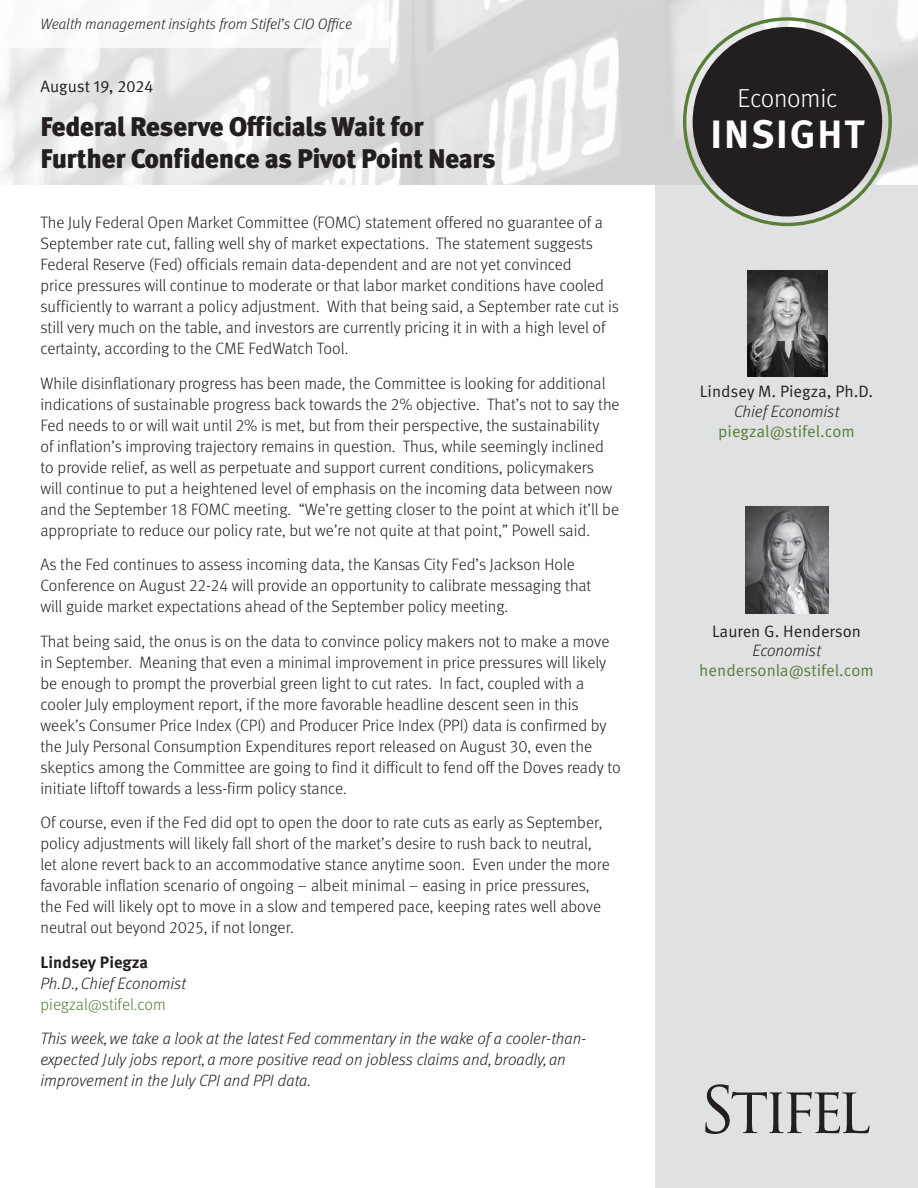
<style>
.page{position:relative;width:918px;height:1188px;background:#fff}
.page>*{position:absolute;margin:0;border:0;box-sizing:border-box;transform-origin:0 0}
.t1{font:700 39.6px "Meta OT";letter-spacing:.05em;color:#fff}
.t2{font:900 27px/32.4px "Meta OT";letter-spacing:-.02em;color:#231f20}
.t3{font:300 25.95px "Meta OT";letter-spacing:-.01em;color:#fff}
.p{font:300 16.5px/21px "Meta OT";color:#231f20}
.p-2{font:italic 300 16.5px/21px "Meta OT";color:#231f20}
.t4{font:16.5px "Meta OT Norm";color:#231f20}
.t5{font:16.5px "Meta OT Norm";color:#587e38}
.t6{font:italic 300 15px "Meta OT";color:#231f20}
.s1{font-weight:700;font-style:normal}
.s2{font-style:normal;color:#587e38}
</style>
<div class="page">
<div style="left:655px;top:185px;width:263px;height:1003px;background:#e0e1e2"></div>
<img style="left:0;top:0;width:918px;height:185px">
<div style="left:693px;top:27px;width:189px;height:190px;background:#231f20;border-radius:50%"></div>
<img style="left:747px;top:270px;width:81px;height:107px">
<img style="left:746px;top:507px;width:83px;height:106px">
<div style="left:0;top:0;width:389px;height:48px;background:#fff"></div>
<svg style="left:705px;top:1084px;width:164px;height:50px"></svg>
<p class="t6" style="left:40px;top:15px;width:313px">Wealth management insights from Stifel’s CIO Office</p>
<p class="t4" style="left:40px;top:77px;width:115px">August 19, 2024</p>
<p class="t2" style="left:40px;top:112px;width:457px">Federal Reserve Officials Wait for<br>Further Confidence as Pivot Point Nears</p>
<p class="p" style="left:40px;top:213px;width:580px">The July Federal Open Market Committee (FOMC) statement offered no guarantee of a September rate cut, falling well shy of market expectations. The statement suggests Federal Reserve (Fed) officials remain data-dependent and are not yet convinced<br>price pressures will continue to moderate or that labor market conditions have cooled sufficiently to warrant a policy adjustment. With that being said, a September rate cut is still very much on the table, and investors are currently pricing it in with a high level of certainty, according to the CME FedWatch Tool.</p>
<p class="p" style="left:40px;top:373px;width:581px">While disinflationary progress has been made, the Committee is looking for additional indications of sustainable progress back towards the 2% objective. That’s not to say the Fed needs to or will wait until 2% is met, but from their perspective, the sustainability<br>of inflation’s improving trajectory remains in question. Thus, while seemingly inclined to provide relief, as well as perpetuate and support current conditions, policymakers will continue to put a heightened level of emphasis on the incoming data between now and the September 18 FOMC meeting. “We’re getting closer to the point at which it’ll be appropriate to reduce our policy rate, but we’re not quite at that point,” Powell said.</p>
<p class="p" style="left:40px;top:555px;width:552px">As the Fed continues to assess incoming data, the Kansas City Fed’s Jackson Hole<br>Conference on August 22-24 will provide an opportunity to calibrate messaging that will guide market expectations ahead of the September policy meeting.</p>
<p class="p" style="left:40px;top:631px;width:582px">That being said, the onus is on the data to convince policy makers not to make a move in September. Meaning that even a minimal improvement in price pressures will likely be enough to prompt the proverbial green light to cut rates. In fact, coupled with a cooler July employment report, if the more favorable headline descent seen in this week’s Consumer Price Index (CPI) and Producer Price Index (PPI) data is confirmed by the July Personal Consumption Expenditures report released on August 30, even the skeptics among the Committee are going to find it difficult to fend off the Doves ready to initiate liftoff towards a less-firm policy stance.</p>
<p class="p" style="left:40px;top:813px;width:571px">Of course, even if the Fed did opt to open the door to rate cuts as early as September, policy adjustments will likely fall short of the market’s desire to rush back to neutral, let alone revert back to an accommodative stance anytime soon. Even under the more favorable inflation scenario of ongoing – albeit minimal – easing in price pressures, the Fed will likely opt to move in a slow and tempered pace, keeping rates well above neutral out beyond 2025, if not longer.</p>
<p class="p-2" style="left:40px;top:952px;width:147px"><span class="s1">Lindsey Piegza<br></span>Ph.D., Chief Economist <span class="s2">piegzal@stifel.com</span></p>
<p class="p-2" style="left:40px;top:1029px;width:548px">This week, we take a look at the latest Fed commentary in the wake of a cooler-than&shy;expected July jobs report, a more positive read on jobless claims and, broadly, an improvement in the July CPI and PPI data.</p>
<p class="t3" style="left:738px;top:83px;width:101px">Economic</p>
<p class="t1" style="left:710px;top:110px;width:156px">INSIGHT</p>
<p class="t4" style="left:700px;top:381px;width:175px">Lindsey M. Piegza, Ph.D.</p>
<p class="p-2" style="left:734px;top:401px;width:106px">Chief Economist</p>
<p class="t5" style="left:718px;top:421px;width:138px">piegzal@stifel.com</p>
<p class="t4" style="left:712px;top:621px;width:151px">Lauren G. Henderson</p>
<p class="p-2" style="left:752px;top:641px;width:70px">Economist</p>
<p class="t5" style="left:699px;top:661px;width:176px">hendersonla@stifel.com</p>
</div>
